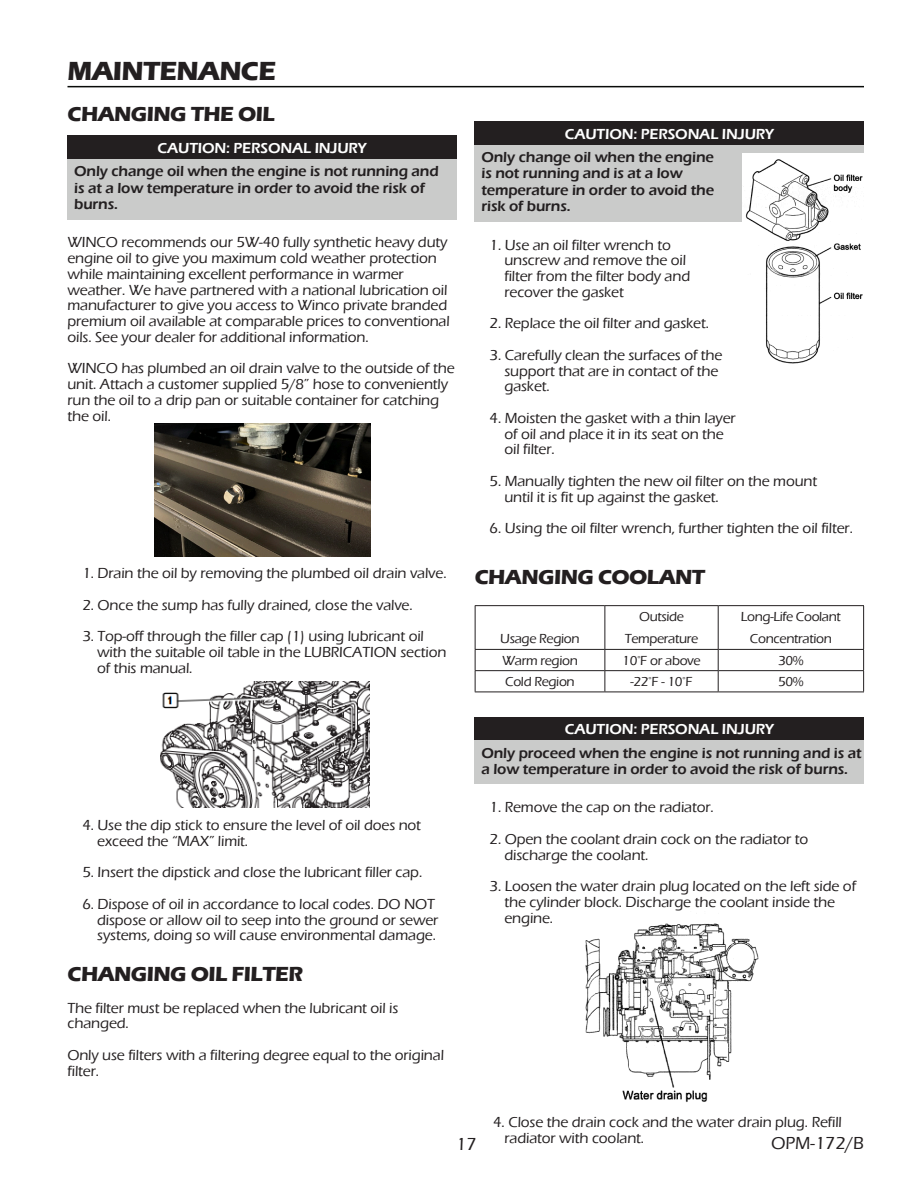
<style>
.page{position:relative;width:918px;height:1188px;background:#fff}
.page>*{position:absolute;margin:0;border:0;box-sizing:border-box;transform-origin:0 0}
.HEADING{font:700 27px "Eras ITC";letter-spacing:-.025em;color:#231f20}
.SUB_HEADING{font:700 21px "Eras ITC";letter-spacing:-.025em;color:#231f20}
.t1{font:500 18px "Eras ITC";color:#231f20}
.Body_text{font:500 15px/15.8px "Eras ITC";letter-spacing:-.01em;color:#231f20}
.CAUTION_ITALIC{font:600 15px/16.5px "Eras ITC";letter-spacing:-.01em;color:#231f20}
.CAUTION{font:600 15px "Eras ITC";letter-spacing:-.01em;color:#fff}
.TOC_Heading{font:500 13.5px "Eras ITC";letter-spacing:-.025em;color:#231f20}
.s1{font-weight:300}
</style>
<div class="page">
<hr style="left:68px;top:86px;width:796px;height:1px;background:#090b09">
<div style="left:475px;top:122px;width:389px;height:27px;background:#231f20"></div>
<div style="left:475px;top:145px;width:389px;height:77px;background:#cacbca"></div>
<div style="left:475px;top:717px;width:389px;height:28px;background:#231f20"></div>
<div style="left:475px;top:741px;width:389px;height:43px;background:#cacbca"></div>
<hr style="left:475px;top:605px;width:130px;height:1px;background:#231f20">
<hr style="left:475px;top:606px;width:1px;height:43px;background:#231f20">
<hr style="left:605px;top:605px;width:113px;height:1px;background:#231f20">
<hr style="left:604px;top:606px;width:1px;height:43px;background:#231f20">
<hr style="left:718px;top:605px;width:146px;height:1px;background:#231f20">
<hr style="left:718px;top:606px;width:1px;height:43px;background:#231f20">
<hr style="left:863px;top:606px;width:1px;height:43px;background:#231f20">
<hr style="left:475px;top:649px;width:130px;height:1px;background:#231f20">
<hr style="left:605px;top:649px;width:113px;height:1px;background:#231f20">
<hr style="left:718px;top:649px;width:146px;height:1px;background:#231f20">
<hr style="left:475px;top:670px;width:130px;height:1px;background:#231f20">
<svg style="left:475px;top:650px;width:1px;height:42px"></svg>
<hr style="left:605px;top:670px;width:113px;height:1px;background:#231f20">
<svg style="left:604px;top:650px;width:1px;height:42px"></svg>
<hr style="left:718px;top:670px;width:146px;height:1px;background:#231f20">
<svg style="left:718px;top:650px;width:1px;height:42px"></svg>
<svg style="left:863px;top:650px;width:1px;height:42px"></svg>
<hr style="left:475px;top:692px;width:130px;height:1px;background:#231f20">
<hr style="left:605px;top:692px;width:113px;height:1px;background:#231f20">
<hr style="left:718px;top:692px;width:146px;height:1px;background:#231f20">
<img style="left:585px;top:923px;width:174px;height:179px">
<div style="left:68px;top:136px;width:389px;height:27px;background:#231f20"></div>
<div style="left:68px;top:159px;width:389px;height:60px;background:#cacbca"></div>
<img style="left:154px;top:423px;width:216px;height:133px">
<img style="left:160px;top:681px;width:209px;height:127px">
<img style="left:743px;top:154px;width:121px;height:210px">
<p class="HEADING" style="left:68px;top:55px;width:210px">MAINTENANCE</p>
<p class="SUB_HEADING" style="left:68px;top:101px;width:209px">CHANGING THE OIL</p>
<p class="CAUTION" style="left:158px;top:139px;width:211px">CAUTION: PERSONAL INJURY</p>
<p class="CAUTION_ITALIC" style="left:74px;top:163px;width:366px">Only change oil when the engine is not running and is at a low temperature in order to avoid the risk of burns.</p>
<p class="Body_text" style="left:68px;top:235px;width:384px">WINCO recommends our 5W-40 fully synthetic heavy duty engine oil to give you maximum cold weather protection while maintaining excellent performance in warmer weather. We have partnered with a national lubrication oil manufacturer to give you access to Winco private branded premium oil available at comparable prices to conventional oils. See your dealer for additional information.</p>
<p class="Body_text" style="left:68px;top:361px;width:389px">WINCO has plumbed an oil drain valve to the outside of the unit. Attach a customer supplied 5/8” hose to conveniently run the oil to a drip pan or suitable container for catching the oil.</p>
<p class="Body_text" style="left:82px;top:565px;width:366px">1. Drain the oil by removing the plumbed oil drain valve.</p>
<p class="Body_text" style="left:82px;top:597px;width:332px">2. Once the sump has fully drained, close the valve.</p>
<p class="Body_text" style="left:82px;top:628px;width:343px">3. Top-off through the filler cap (1) using lubricant oil</p>
<p class="Body_text" style="left:97px;top:644px;width:351px">with the suitable oil table in the LUBRICATION section</p>
<p class="Body_text" style="left:97px;top:660px;width:97px">of this manual.</p>
<p class="Body_text" style="left:82px;top:817px;width:340px">4. Use the dip stick to ensure the level of oil does not</p>
<p class="Body_text" style="left:97px;top:833px;width:153px">exceed the “MAX” limit.</p>
<p class="Body_text" style="left:82px;top:865px;width:342px">5. Insert the dipstick and close the lubricant filler cap.</p>
<p class="Body_text" style="left:82px;top:896px;width:354px">6. Dispose of oil in accordance to local codes. DO NOT</p>
<p class="Body_text" style="left:97px;top:912px;width:343px">dispose or allow oil to seep into the ground or sewer</p>
<p class="Body_text" style="left:97px;top:928px;width:340px">systems, doing so will cause environmental damage.</p>
<p class="SUB_HEADING" style="left:68px;top:962px;width:237px">CHANGING OIL FILTER</p>
<p class="Body_text" style="left:68px;top:1000px;width:332px">The filter must be replaced when the lubricant oil is changed.</p>
<p class="Body_text" style="left:68px;top:1047px;width:378px">Only use filters with a filtering degree equal to the original filter.</p>
<p class="CAUTION" style="left:565px;top:125px;width:211px">CAUTION: PERSONAL INJURY</p>
<p class="CAUTION_ITALIC" style="left:482px;top:149px;width:234px">Only change oil when the engine is not running and is at a low temperature in order to avoid the risk of burns.</p>
<p class="Body_text" style="left:490px;top:237px;width:183px">1. Use an oil filter wrench to</p>
<p class="Body_text" style="left:504px;top:253px;width:183px">unscrew and remove the oil</p>
<p class="Body_text" style="left:504px;top:268px;width:187px">filter from the filter body and</p>
<p class="Body_text" style="left:504px;top:284px;width:121px">recover the gasket</p>
<p class="Body_text" style="left:490px;top:316px;width:221px">2. Replace the oil filter and gasket.</p>
<p class="Body_text" style="left:490px;top:347px;width:234px">3. Carefully clean the surfaces of the</p>
<p class="Body_text" style="left:504px;top:363px;width:216px">support that are in contact of the</p>
<p class="Body_text" style="left:504px;top:379px;width:47px">gasket.</p>
<p class="Body_text" style="left:490px;top:410px;width:248px">4. Moisten the gasket with a thin layer</p>
<p class="Body_text" style="left:504px;top:426px;width:221px">of oil and place it in its seat on the</p>
<p class="Body_text" style="left:504px;top:442px;width:52px">oil filter.</p>
<p class="Body_text" style="left:490px;top:473px;width:329px">5. Manually tighten the new oil filter on the mount</p>
<p class="Body_text" style="left:504px;top:489px;width:216px">until it is fit up against the gasket.</p>
<p class="Body_text" style="left:490px;top:520px;width:365px">6. Using the oil filter wrench, further tighten the oil filter.</p>
<p class="SUB_HEADING" style="left:475px;top:564px;width:232px">CHANGING COOLANT</p>
<p class="TOC_Heading" style="left:500px;top:631px;width:81px">Usage Region</p>
<p class="TOC_Heading" style="left:639px;top:609px;width:46px">Outside</p>
<p class="TOC_Heading" style="left:625px;top:631px;width:75px">Temperature</p>
<p class="TOC_Heading" style="left:741px;top:609px;width:102px">Long-Life Coolant</p>
<p class="TOC_Heading" style="left:750px;top:631px;width:83px">Concentration</p>
<p class="TOC_Heading" style="left:502px;top:653px;width:77px">Warm region</p>
<p class="TOC_Heading" style="left:622px;top:653px;width:80px">10<span class="s1">°</span>F or above</p>
<p class="TOC_Heading" style="left:778px;top:653px;width:27px">30%</p>
<p class="TOC_Heading" style="left:505px;top:674px;width:71px">Cold Region</p>
<p class="TOC_Heading" style="left:631px;top:674px;width:64px">-22<span class="s1">°</span>F - 10<span class="s1">°</span>F</p>
<p class="TOC_Heading" style="left:778px;top:674px;width:27px">50%</p>
<p class="CAUTION" style="left:565px;top:721px;width:211px">CAUTION: PERSONAL INJURY</p>
<p class="CAUTION_ITALIC" style="left:482px;top:744px;width:382px">Only proceed when the engine is not running and is at a low temperature in order to avoid the risk of burns.</p>
<p class="Body_text" style="left:490px;top:800px;width:226px">1. Remove the cap on the radiator.</p>
<p class="Body_text" style="left:490px;top:831px;width:320px">2. Open the coolant drain cock on the radiator to</p>
<p class="Body_text" style="left:504px;top:847px;width:146px">discharge the coolant.</p>
<p class="Body_text" style="left:490px;top:878px;width:368px">3. Loosen the water drain plug located on the left side of</p>
<p class="Body_text" style="left:504px;top:894px;width:332px">the cylinder block. Discharge the coolant inside the</p>
<p class="Body_text" style="left:504px;top:910px;width:50px">engine.</p>
<p class="Body_text" style="left:493px;top:1115px;width:350px">4. Close the drain cock and the water drain plug. Refill</p>
<p class="Body_text" style="left:504px;top:1130px;width:141px">radiator with coolant.</p>
<p class="t1" style="left:456px;top:1134px;width:22px">17</p>
<p class="t1" style="left:771px;top:1133px;width:94px">OPM-172/B</p>
</div>
